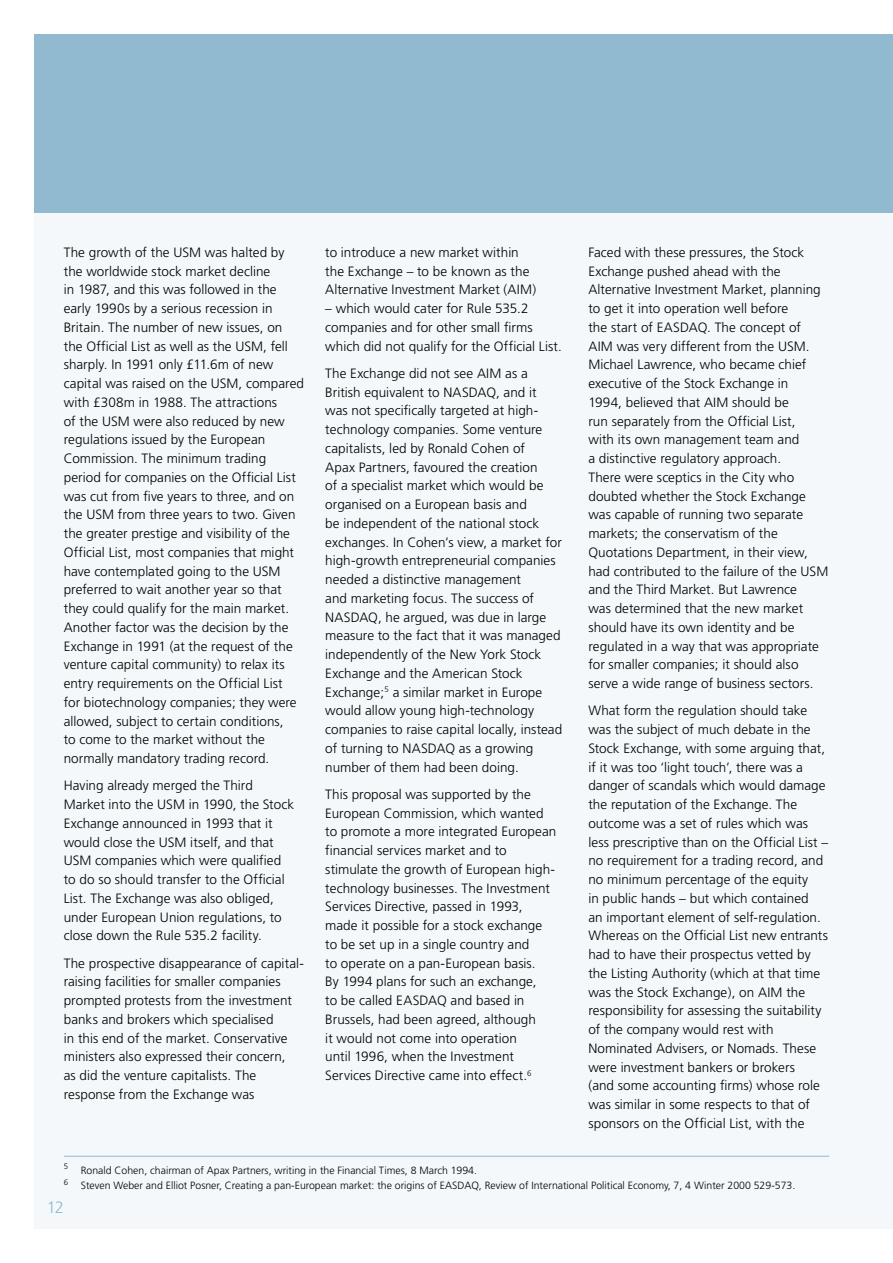
<style>
.page{position:relative;width:893px;height:1263px;background:#fff}
.page>*{position:absolute;margin:0;border:0;box-sizing:border-box;transform-origin:0 0}
.t1{font:300 16.5px "Frutiger";color:#91bad0}
.t2{font:300 13.5px/18.8px "Frutiger";letter-spacing:.005em;color:#000}
.t3{font:300 10.5px/15.6px "Frutiger";color:#000}
</style>
<div class="page">
<div style="left:34px;top:34px;width:859px;height:1195px;background:#f4f8fa"></div>
<div style="left:34px;top:34px;width:859px;height:179px;background:#91bad0"></div>
<hr style="left:64px;top:1156px;width:765px;height:1px;background:#91bad0">
<p class="t2" style="left:64px;top:243px;width:242px">The growth of the USM was halted by the worldwide stock market decline<br>in 1987, and this was followed in the early 1990s by a serious recession in Britain. The number of new issues, on the Official List as well as the USM, fell sharply. In 1991 only £11.6m of new capital was raised on the USM, compared with £308m in 1988. The attractions<br>of the USM were also reduced by new regulations issued by the European Commission. The minimum trading period for companies on the Official List was cut from five years to three, and on the USM from three years to two. Given the greater prestige and visibility of the Official List, most companies that might have contemplated going to the USM preferred to wait another year so that they could qualify for the main market.<br>Another factor was the decision by the Exchange in 1991 (at the request of the venture capital community) to relax its entry requirements on the Official List<br>for biotechnology companies; they were allowed, subject to certain conditions,<br>to come to the market without the normally mandatory trading record.</p>
<p class="t2" style="left:64px;top:776px;width:232px">Having already merged the Third Market into the USM in 1990, the Stock Exchange announced in 1993 that it would close the USM itself, and that USM companies which were qualified to do so should transfer to the Official List. The Exchange was also obliged, under European Union regulations, to close down the Rule 535.2 facility.</p>
<p class="t2" style="left:64px;top:954px;width:242px">The prospective disappearance of capital&shy;raising facilities for smaller companies prompted protests from the investment banks and brokers which specialised<br>in this end of the market. Conservative ministers also expressed their concern,<br>as did the venture capitalists. The response from the Exchange was</p>
<p class="t2" style="left:588px;top:243px;width:241px">Faced with these pressures, the Stock Exchange pushed ahead with the Alternative Investment Market, planning to get it into operation well before<br>the start of EASDAQ. The concept of AIM was very different from the USM.<br>Michael Lawrence, who became chief executive of the Stock Exchange in<br>1994, believed that AIM should be<br>run separately from the Official List,<br>with its own management team and<br>a distinctive regulatory approach.<br>There were sceptics in the City who doubted whether the Stock Exchange was capable of running two separate markets; the conservatism of the Quotations Department, in their view, had contributed to the failure of the USM and the Third Market. But Lawrence<br>was determined that the new market should have its own identity and be regulated in a way that was appropriate for smaller companies; it should also serve a wide range of business sectors.</p>
<p class="t2" style="left:588px;top:701px;width:241px">What form the regulation should take was the subject of much debate in the Stock Exchange, with some arguing that, if it was too ‘light touch’, there was a danger of scandals which would damage the reputation of the Exchange. The outcome was a set of rules which was less prescriptive than on the Official List – no requirement for a trading record, and no minimum percentage of the equity<br>in public hands – but which contained<br>an important element of self-regulation.<br>Whereas on the Official List new entrants had to have their prospectus vetted by the Listing Authority (which at that time was the Stock Exchange), on AIM the responsibility for assessing the suitability of the company would rest with Nominated Advisers, or Nomads. These were investment bankers or brokers<br>(and some accounting firms) whose role was similar in some respects to that of sponsors on the Official List, with the</p>
<p class="t3" style="left:64px;top:1162px;width:733px"><sup>5</sup> Ronald Cohen, chairman of Apax Partners, writing in the Financial Times, 8 March 1994.<br><sup>6</sup> Steven Weber and Elliot Posner, Creating a pan-European market: the origins of EASDAQ, Review of International Political Economy, 7, 4 Winter 2000 529-573.</p>
<p class="t2" style="left:325px;top:243px;width:213px">to introduce a new market within the Exchange – to be known as the<br>Alternative Investment Market (AIM)</p>
<p class="t2" style="left:325px;top:299px;width:238px">– which would cater for Rule 535.2 companies and for other small firms which did not qualify for the Official List.</p>
<p class="t2" style="left:325px;top:364px;width:238px">The Exchange did not see AIM as a British equivalent to NASDAQ, and it was not specifically targeted at high&shy;technology companies. Some venture capitalists, led by Ronald Cohen of<br>Apax Partners, favoured the creation<br>of a specialist market which would be organised on a European basis and<br>be independent of the national stock exchanges. In Cohen’s view, a market for high-growth entrepreneurial companies needed a distinctive management<br>and marketing focus. The success of NASDAQ, he argued, was due in large measure to the fact that it was managed independently of the New York Stock Exchange and the American Stock Exchange; a similar market in Europe would allow young high-technology companies to raise capital locally, instead of turning to NASDAQ as a growing number of them had been doing.</p>
<p class="t2" style="left:325px;top:785px;width:232px">This proposal was supported by the European Commission, which wanted to promote a more integrated European financial services market and to stimulate the growth of European high&shy;technology businesses. The Investment Services Directive, passed in 1993, made it possible for a stock exchange to be set up in a single country and<br>to operate on a pan-European basis.<br>By 1994 plans for such an exchange,<br>to be called EASDAQ and based in Brussels, had been agreed, although<br>it would not come into operation<br>until 1996, when the Investment Services Directive came into effect.</p>
<p class="t1" style="left:47px;top:1197px;width:19px">12</p>
</div>
